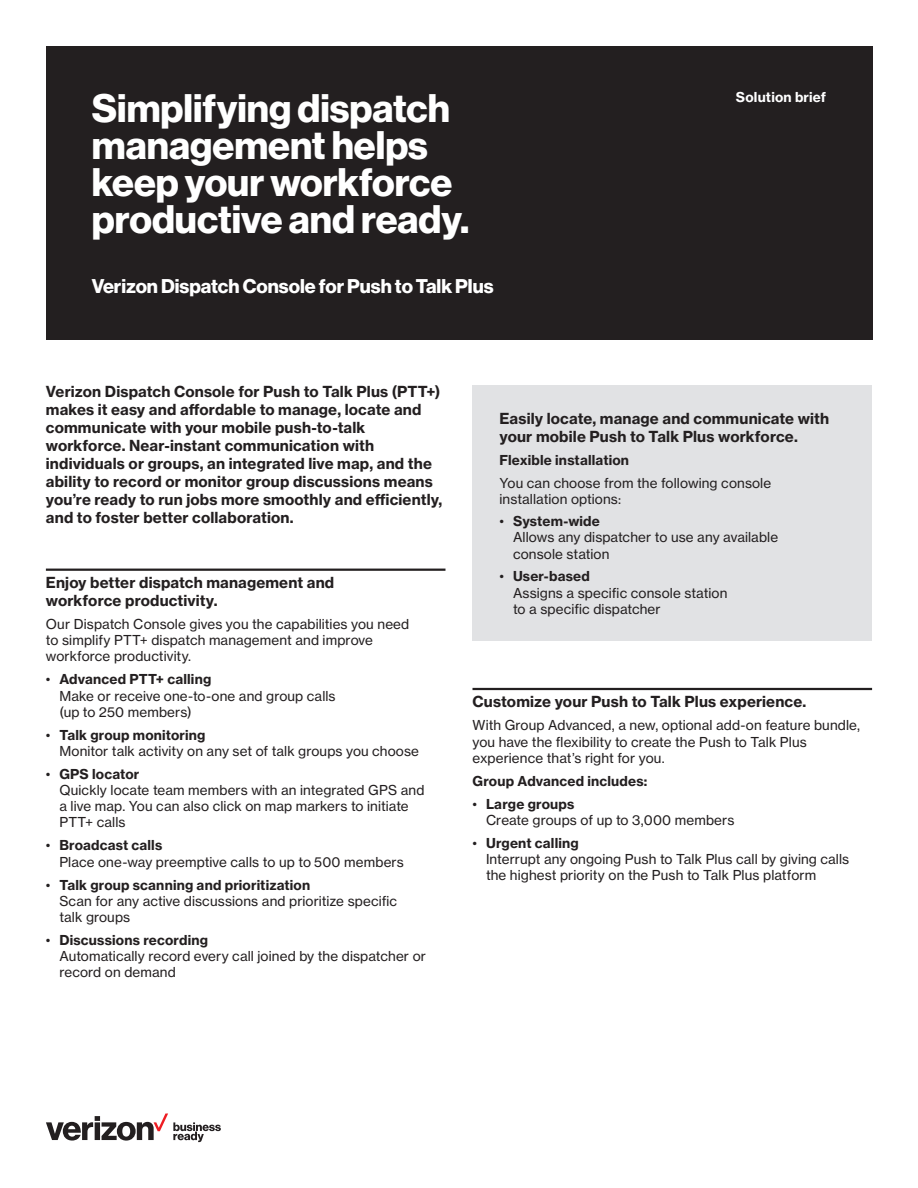
<style>
.page{position:relative;width:918px;height:1188px;background:#fff}
.page>*{position:absolute;margin:0;border:0;box-sizing:border-box;transform-origin:0 0}
._18_RB_Title_Headlin{font:39px/37px "N Haas Grotesk DS Std 75 Bd";color:#fff}
._18_RB_Title_Subhead{font:19.5px "N Haas Grotesk DS Std 75 Bd";color:#fff}
._18_RB_Body_Intro_Te{font:15px/18px "N Haas Grotesk TX Std 75 Bd";letter-spacing:.01em;color:#231f20}
._18_RB_Body_Subhead{font:15px/18px "N Haas Grotesk TX Std 75 Bd";letter-spacing:.01em;color:#231f20}
._18_RB_Call_Out_Gray{font:15px/18px "N Haas Grotesk TX Std 75 Bd";letter-spacing:.01em;color:#231f20}
._18_RB_Body_Text{font:13.5px/16.2px "N Haas Grotesk TX Std 55 Rg";letter-spacing:.01em;color:#231f20}
._18_RB_Call_Out_Text{font:13.5px/16.2px "N Haas Grotesk TX Std 55 Rg";letter-spacing:.01em;color:#231f20}
._18_RB_Body_Text-2{font:13.5px "N Haas Grotesk TX Std 75 Bd";letter-spacing:.015em;color:#231f20}
._18_RB_Call_Out_Text-2{font:13.5px "N Haas Grotesk TX Std 75 Bd";letter-spacing:.015em;color:#231f20}
._18_RB_Title_Doc_Typ{font:13.5px "N Haas Grotesk TX Std 75 Bd";letter-spacing:.015em;color:#fff}
.s1{font-family:"N Haas Grotesk TX Std 75 Bd"}
</style>
<div class="page">
<div style="left:46px;top:46px;width:826px;height:293px;background:#231f20"></div>
<hr style="left:46px;top:569px;width:399px;height:2px;background:#231f20">
<hr style="left:472px;top:688px;width:400px;height:2px;background:#231f20">
<svg style="left:46px;top:1114px;width:175px;height:28px"></svg>
<div style="left:472px;top:385px;width:400px;height:256px;background:#e1e2e4"></div>
<p class="_18_RB_Title_Headlin" style="left:92px;top:90px;width:379px">Simplifying dispatch management helps keep your workforce productive and ready.</p>
<p class="_18_RB_Title_Doc_Typ" style="left:736px;top:89px;width:92px">Solution brief</p>
<p class="_18_RB_Title_Subhead" style="left:92px;top:274px;width:403px">Verizon Dispatch Console for Push to Talk Plus</p>
<p class="_18_RB_Body_Intro_Te" style="left:46px;top:382px;width:398px">Verizon Dispatch Console for Push to Talk Plus (PTT+) makes it easy and affordable to manage, locate and communicate with your mobile push-to-talk workforce. Near-instant communication with individuals or groups, an integrated live map, and the ability to record or monitor group discussions means you’re ready to run jobs more smoothly and efficiently, and to foster better collaboration.</p>
<p class="_18_RB_Body_Subhead" style="left:46px;top:574px;width:290px">Enjoy better dispatch management and workforce productivity.</p>
<p class="_18_RB_Body_Text" style="left:46px;top:616px;width:365px">Our Dispatch Console gives you the capabilities you need to simplify PTT+ dispatch management and improve workforce productivity.</p>
<p class="_18_RB_Body_Text" style="left:59px;top:671px;width:278px;text-indent:-13px">• <span class="s1">Advanced PTT+ calling<br></span>Make or receive one-to-one and group calls (up to 250 members)</p>
<p class="_18_RB_Body_Text" style="left:59px;top:727px;width:361px;text-indent:-13px">• <span class="s1">Talk group monitoring<br></span>Monitor talk activity on any set of talk groups you choose</p>
<p class="_18_RB_Body_Text" style="left:59px;top:766px;width:367px;text-indent:-13px">• <span class="s1">GPS locator<br></span>Quickly locate team members with an integrated GPS and a live map. You can also click on map markers to initiate PTT+ calls</p>
<p class="_18_RB_Body_Text" style="left:59px;top:837px;width:346px;text-indent:-13px">• <span class="s1">Broadcast calls<br></span>Place one-way preemptive calls to up to 500 members</p>
<p class="_18_RB_Body_Text" style="left:59px;top:877px;width:339px;text-indent:-13px">• <span class="s1">Talk group scanning and prioritization<br></span>Scan for any active discussions and prioritize specific talk groups</p>
<p class="_18_RB_Body_Text" style="left:59px;top:932px;width:368px;text-indent:-13px">• <span class="s1">Discussions recording<br></span>Automatically record every call joined by the dispatcher or record on demand</p>
<p class="_18_RB_Call_Out_Gray" style="left:500px;top:409px;width:331px">Easily locate, manage and communicate with your mobile Push to Talk Plus workforce.</p>
<p class="_18_RB_Call_Out_Text-2" style="left:500px;top:451px;width:131px">Flexible installation</p>
<p class="_18_RB_Call_Out_Text" style="left:500px;top:475px;width:273px">You can choose from the following console installation options:</p>
<p class="_18_RB_Body_Text" style="left:513px;top:513px;width:267px;text-indent:-14px">• <span class="s1">System-wide<br></span>Allows any dispatcher to use any available console station</p>
<p class="_18_RB_Body_Text" style="left:513px;top:568px;width:216px;text-indent:-14px">• <span class="s1">User-based<br></span>Assigns a specific console station to a specific dispatcher</p>
<p class="_18_RB_Body_Subhead" style="left:472px;top:693px;width:335px">Customize your Push to Talk Plus experience.</p>
<p class="_18_RB_Body_Text" style="left:472px;top:717px;width:389px">With Group Advanced, a new, optional add-on feature bundle, you have the flexibility to create the Push to Talk Plus experience that’s right for you.</p>
<p class="_18_RB_Body_Text-2" style="left:472px;top:772px;width:176px">Group Advanced includes:</p>
<p class="_18_RB_Body_Text" style="left:486px;top:796px;width:250px;text-indent:-14px">• <span class="s1">Large groups<br></span>Create groups of up to 3,000 members</p>
<p class="_18_RB_Body_Text" style="left:486px;top:835px;width:365px;text-indent:-14px">• <span class="s1">Urgent calling<br></span>Interrupt any ongoing Push to Talk Plus call by giving calls the highest priority on the Push to Talk Plus platform</p>
</div>
